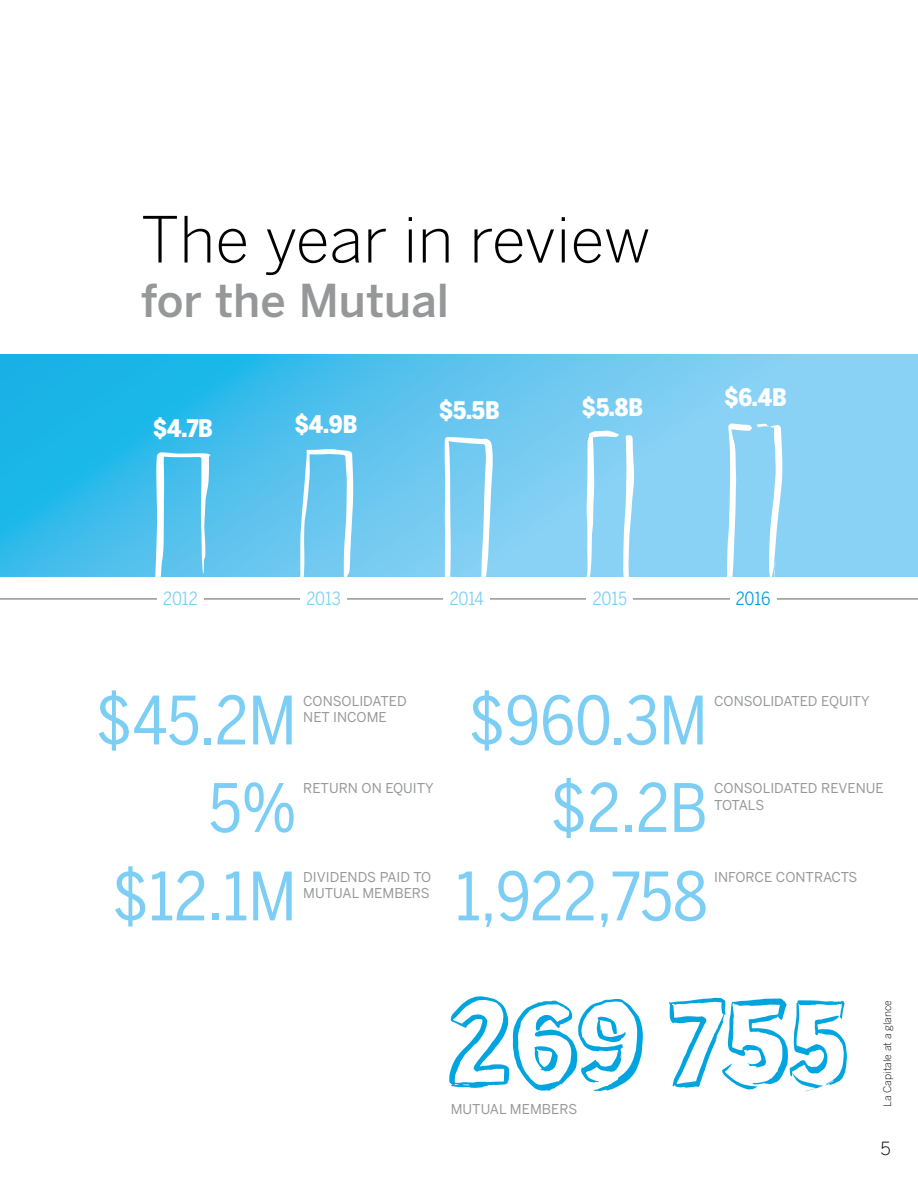
<style>
.page{position:relative;width:918px;height:1188px;background:#fff}
.page>*{position:absolute;margin:0;border:0;box-sizing:border-box;transform-origin:0 0}
.t1{font:66px "Benton Sans Cond";color:#7ccef4}
.t2{font:300 63px "Benton Sans";color:#000}
.t3{font:500 45px "Benton Sans";color:#969798}
.t4{font:900 24px "Benton Sans Cond";color:#fff}
.t5{font:18px "Benton Sans Cond";letter-spacing:-.005em;color:#7ccef4}
.t6{font:18px "Benton Sans Cond";color:#009cdd}
.t7{font:300 18px "Benton Sans";color:#000}
.t8{font:13.5px/16.5px "Benton Sans";color:#969798}
.t9{font:300 10.5px "Benton Sans";color:#000}
</style>
<div class="page">
<svg style="left:0;top:355px;width:918px;height:221px;background:#61c6ef"></svg>
<svg style="left:669px;top:998px;width:178px;height:93px"></svg>
<svg style="left:449px;top:996px;width:194px;height:95px"></svg>
<svg style="left:445px;top:437px;width:48px;height:140px"></svg>
<svg style="left:155px;top:452px;width:56px;height:125px"></svg>
<svg style="left:300px;top:449px;width:53px;height:128px"></svg>
<svg style="left:586px;top:430px;width:48px;height:170px"></svg>
<svg style="left:727px;top:423px;width:56px;height:154px"></svg>
<hr style="left:0;top:598px;width:918px;height:1px;background:#5f6160">
<div style="left:157px;top:591px;width:47px;height:16px;background:#fff"></div>
<div style="left:300px;top:591px;width:47px;height:16px;background:#fff"></div>
<div style="left:443px;top:591px;width:47px;height:16px;background:#fff"></div>
<div style="left:587px;top:591px;width:46px;height:16px;background:#fff"></div>
<div style="left:730px;top:591px;width:46px;height:16px;background:#fff"></div>
<h2 class="t2" style="left:141px;top:202px;width:511px">The year in review</h2>
<h3 class="t3" style="left:141px;top:274px;width:310px">for the Mutual</h3>
<h3 class="t4" style="left:153px;top:414px;width:61px">$4.7B</h3>
<h3 class="t4" style="left:295px;top:410px;width:64px">$4.9B</h3>
<h3 class="t4" style="left:439px;top:396px;width:62px">$5.5B</h3>
<h3 class="t4" style="left:582px;top:393px;width:63px">$5.8B</h3>
<h3 class="t4" style="left:724px;top:383px;width:64px">$6.4B</h3>
<h3 class="t5" style="left:163px;top:588px;width:36px">2012</h3>
<h3 class="t5" style="left:306px;top:588px;width:36px">2013</h3>
<h3 class="t5" style="left:450px;top:588px;width:36px">2014</h3>
<h3 class="t5" style="left:593px;top:588px;width:36px">2015</h3>
<h3 class="t6" style="left:736px;top:588px;width:36px">2016</h3>
<h1 class="t1" style="left:96px;top:682px;width:203px">$45.2M</h1>
<h1 class="t1" style="left:469px;top:682px;width:241px">$960.3M</h1>
<p class="t8" style="left:303px;top:692px;width:105px">CONSOLIDATED<br>NET INCOME</p>
<p class="t8" style="left:714px;top:692px;width:157px">CONSOLIDATED EQUITY</p>
<h1 class="t1" style="left:208px;top:770px;width:90px">5%</h1>
<h1 class="t1" style="left:550px;top:770px;width:159px">$2.2B</h1>
<p class="t8" style="left:303px;top:780px;width:132px">RETURN ON EQUITY</p>
<p class="t8" style="left:714px;top:780px;width:171px">CONSOLIDATED REVENUE<br>TOTALS</p>
<h1 class="t1" style="left:112px;top:858px;width:186px">$12.1M</h1>
<p class="t8" style="left:303px;top:868px;width:130px">DIVIDENDS PAID TO<br>MUTUAL MEMBERS</p>
<h1 class="t1" style="left:456px;top:858px;width:254px">1,922,758</h1>
<p class="t8" style="left:714px;top:868px;width:145px">INFORCE CONTRACTS</p>
<p class="t8" style="left:451px;top:1101px;width:128px">MUTUAL MEMBERS</p>
<p class="t9" style="left:881px;top:1107px;width:108px;rotate:-90deg">La Capitale at a glance</p>
<h3 class="t7" style="left:881px;top:1138px;width:12px">5</h3>
</div>
